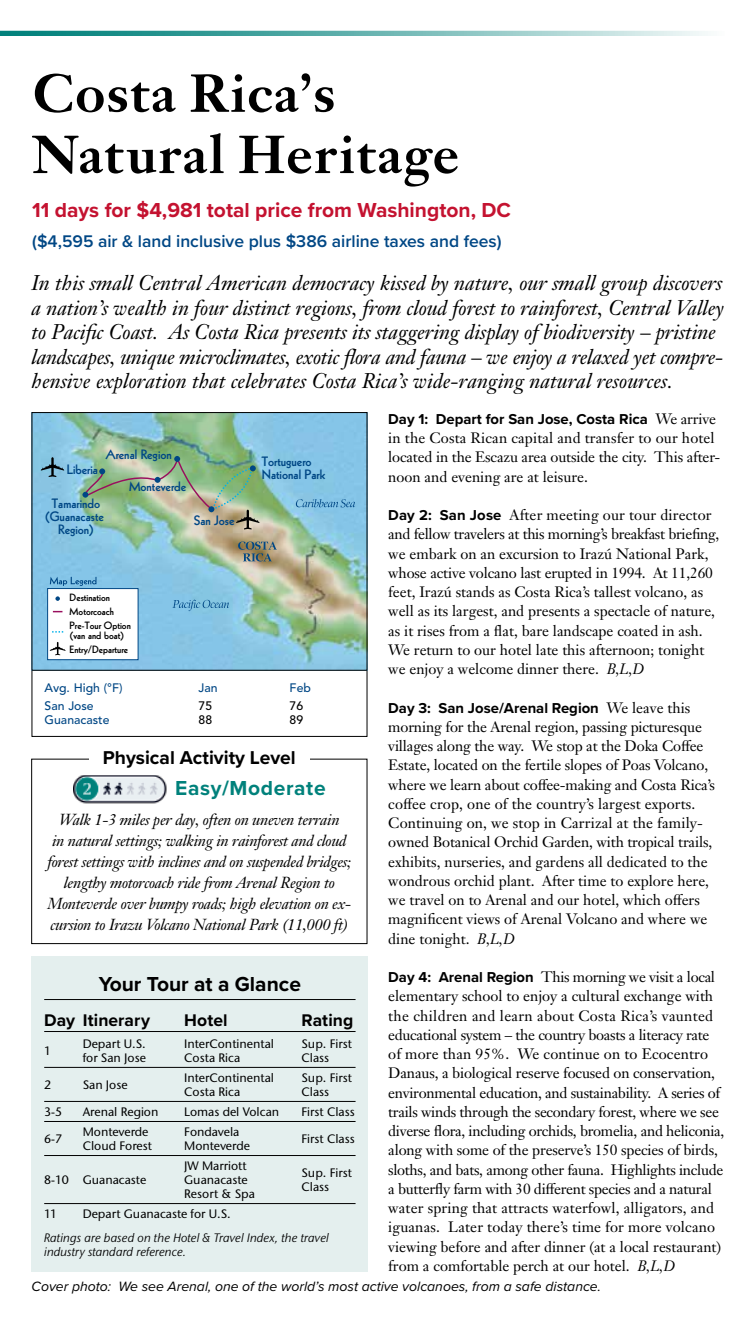
<style>
.page{position:relative;width:756px;height:1323px;background:#fff}
.page>*{position:absolute;margin:0;border:0;box-sizing:border-box;transform-origin:0 0}
.t1{font:500 56px/61.2px "Janson URW";color:#000}
.t2{font:italic 21px/24.5px "Janson Text LT Pro";letter-spacing:-.005em;color:#000}
.t3{font:700 21px "Proxima Nova";color:#c41230}
.t4{font:700 21px "Proxima Nova";color:#000}
.t5{font:700 21px "Proxima Nova";letter-spacing:.03em;color:#00817b}
.t6{font:700 19.25px "Proxima Nova";color:#000}
.t7{font:600 17.5px "Proxima Nova";color:#004785}
.t8{font:700 17.5px "Proxima Nova";letter-spacing:.005em;color:#000}
.t9{font:italic 15.75px/21px "Janson Text LT Pro";letter-spacing:-.02em;color:#000;text-align:center}
.t10{font:14.88px/19.2px "Janson Text LT Pro";color:#000}
.t11{font:700 14.88px "Proxima Nova";color:#000}
.t12{font:italic 14px "Proxima Nova";color:#000}
.t13{font:800 13.12px/13.1px "Kabel LT Pro";color:#004785;text-align:center}
.t14{font:500 12.25px/20.1px "Stone Sans ITC Std";color:#000}
.t15{font:italic 12.25px/14px "Stone Sans IIITC Pro";letter-spacing:.01em;color:#000}
.t16{font:500 12.25px "Avenir LT Pro";color:#004785}
.t17{font:500 12.25px "Avenir LT Pro";color:#000}
.t18{font:800 10.33px/14px "Kabel LT Pro";color:#000}
.s1{font-family:"Janson Text LT Pro";font-weight:400}
.s2{font-family:"Proxima Nova";font-weight:700}
.s3{font-style:italic}
</style>
<div class="page">
<div style="left:32px;top:956px;width:336px;height:315px;background:#e4efee"></div>
<hr style="left:44px;top:999px;width:312px;height:1px;background:#000">
<hr style="left:44px;top:1031px;width:312px;height:1px;background:#000">
<hr style="left:44px;top:1067px;width:312px;height:1px;background:#000">
<hr style="left:44px;top:1101px;width:312px;height:1px;background:#000">
<hr style="left:44px;top:1121px;width:312px;height:1px;background:#000">
<hr style="left:44px;top:1155px;width:312px;height:1px;background:#000">
<hr style="left:44px;top:1203px;width:312px;height:1px;background:#000">
<div style="left:32px;top:670px;width:335px;height:67px;border:1px solid #000"></div>
<img style="left:34px;top:414px;width:331px;height:255px">
<svg style="left:296px;top:499px;width:59px;height:8px"></svg>
<svg style="left:172px;top:600px;width:57px;height:11px"></svg>
<svg style="left:238px;top:542px;width:39px;height:19px"></svg>
<div style="left:48px;top:589px;width:90px;height:71px;background:#fff"></div>
<div style="left:47px;top:588px;width:91px;height:72px;border:1px solid #004785"></div>
<svg style="left:50px;top:642px;width:16px;height:13px"></svg>
<svg style="left:55px;top:596px;width:5px;height:5px"></svg>
<svg style="left:52px;top:631px;width:11px;height:2px"></svg>
<svg style="left:50px;top:577px;width:46px;height:9px"></svg>
<img style="left:82px;top:448px;width:177px;height:81px">
<svg style="left:41px;top:457px;width:23px;height:20px"></svg>
<div style="left:32px;top:412px;width:335px;height:259px;border:1px solid #000"></div>
<svg style="left:0;top:31px;width:708px;height:5px;background:#69b4b1"></svg>
<svg style="left:31px;top:758px;width:337px;height:186px"></svg>
<div style="left:89px;top:749px;width:221px;height:29px;background:#fff"></div>
<img style="left:74px;top:775px;width:93px;height:28px">
<h1 class="t1" style="left:32px;top:64px;width:429px">Costa Rica’s<br>Natural Heritage</h1>
<h2 class="t3" style="left:32px;top:194px;width:480px">11 days for $4,981 total price from Washington, DC</h2>
<p class="t7" style="left:32px;top:228px;width:471px">($4,595 air &amp; land inclusive plus $386 airline taxes and fees)</p>
<p class="t2" style="left:32px;top:271px;width:694px">In this small Central American democracy kissed by nature, our small group discovers a nation’s wealth in four distinct regions, from cloud forest to rainforest, Central Valley to Pacific Coast. As Costa Rica presents its staggering display of biodiversity – pristine landscapes, unique microclimates, exotic flora and fauna – we enjoy a relaxed yet compre&shy;hensive exploration that celebrates Costa Rica’s wide-ranging natural resources.</p>
<p class="t13" style="left:67px;top:463px;width:33px">Liberia</p>
<p class="t13" style="left:106px;top:448px;width:67px">Arenal Region</p>
<p class="t13" style="left:129px;top:480px;width:59px">Monteverde</p>
<p class="t13" style="left:45px;top:497px;width:60px">Tamarindo (Guanacaste<br>Region)</p>
<p class="t13" style="left:194px;top:514px;width:42px">San Jose</p>
<p class="t18" style="left:70px;top:591px;width:63px">Destination<br>Motorcoach<br>Pre-Tour Option</p>
<p class="t18" style="left:70px;top:629px;width:60px">(van and boat)<br>Entry/Departure</p>
<p class="t13" style="left:262px;top:455px;width:65px;text-align:left">Tortuguero<br>National Park</p>
<p class="t16" style="left:45px;top:681px;width:79px">Avg. High (°F)</p>
<p class="t16" style="left:199px;top:681px;width:21px">Jan</p>
<p class="t16" style="left:290px;top:681px;width:23px">Feb</p>
<p class="t16" style="left:45px;top:698px;width:51px">San Jose</p>
<p class="t17" style="left:199px;top:698px;width:15px">75</p>
<p class="t17" style="left:290px;top:698px;width:15px">76</p>
<p class="t16" style="left:45px;top:712px;width:66px">Guanacaste</p>
<p class="t17" style="left:199px;top:712px;width:15px">88</p>
<p class="t17" style="left:290px;top:712px;width:15px">89</p>
<p class="t6" style="left:103px;top:743px;width:194px">Physical Activity Level</p>
<h2 class="t5" style="left:175px;top:773px;width:152px">Easy/Moderate</h2>
<p class="t9" style="left:47px;top:809px;width:305px">Walk 1-3 miles per day, often on uneven terrain<br>in natural settings; walking in rainforest and cloud forest settings with inclines and on suspended bridges; lengthy motorcoach ride from Arenal Region to Monteverde over bumpy roads; high elevation on ex&shy;cursion to Irazu Volcano National Park (11,000 ft)</p>
<h2 class="t4" style="left:99px;top:969px;width:204px">Your Tour at a Glance</h2>
<p class="t8" style="left:44px;top:1007px;width:107px">Day Itinerary</p>
<p class="t8" style="left:184px;top:1007px;width:45px">Hotel</p>
<p class="t8" style="left:301px;top:1007px;width:53px">Rating</p>
<p class="t14" style="left:44px;top:1041px;width:9px">1</p>
<p class="t14" style="left:83px;top:1034px;width:65px">Depart U.S.</p>
<p class="t14" style="left:184px;top:1034px;width:91px">InterContinental</p>
<p class="t14" style="left:301px;top:1034px;width:52px">Sup. First</p>
<p class="t14" style="left:83px;top:1048px;width:65px">for San Jose</p>
<p class="t14" style="left:184px;top:1048px;width:57px">Costa Rica</p>
<p class="t14" style="left:301px;top:1048px;width:29px">Class</p>
<p class="t14" style="left:44px;top:1075px;width:9px">2</p>
<p class="t14" style="left:83px;top:1075px;width:47px">San Jose</p>
<p class="t14" style="left:184px;top:1068px;width:91px">InterContinental</p>
<p class="t14" style="left:301px;top:1068px;width:52px">Sup. First</p>
<p class="t14" style="left:184px;top:1082px;width:57px">Costa Rica</p>
<p class="t14" style="left:301px;top:1082px;width:29px">Class</p>
<p class="t14" style="left:44px;top:1102px;width:19px">3-5</p>
<p class="t14" style="left:83px;top:1102px;width:77px">Arenal Region</p>
<p class="t14" style="left:184px;top:1102px;width:97px">Lomas del Volcan</p>
<p class="t14" style="left:301px;top:1102px;width:55px">First Class</p>
<p class="t14" style="left:44px;top:1129px;width:19px">6-7</p>
<p class="t14" style="left:83px;top:1122px;width:67px">Monteverde</p>
<p class="t14" style="left:184px;top:1122px;width:57px">Fondavela</p>
<p class="t14" style="left:301px;top:1129px;width:55px">First Class</p>
<p class="t14" style="left:83px;top:1136px;width:71px">Cloud Forest</p>
<p class="t14" style="left:184px;top:1136px;width:67px">Monteverde<br>JW Marriott</p>
<p class="t14" style="left:301px;top:1163px;width:52px">Sup. First</p>
<p class="t14" style="left:44px;top:1170px;width:104px">8-10 Guanacaste</p>
<p class="t14" style="left:184px;top:1170px;width:65px">Guanacaste</p>
<p class="t14" style="left:301px;top:1177px;width:29px">Class</p>
<p class="t14" style="left:184px;top:1184px;width:72px">Resort &amp; Spa</p>
<p class="t14" style="left:44px;top:1204px;width:14px">11</p>
<p class="t14" style="left:83px;top:1204px;width:150px">Depart Guanacaste for U.S.</p>
<p class="t15" style="left:44px;top:1231px;width:286px">Ratings are based on the Hotel &amp; Travel Index, the travel industry standard reference.</p>
<p class="t11" style="left:388px;top:408px;width:329px">Day 1: Depart for San Jose, Costa Rica <span class="s1">We arrive</span></p>
<p class="t10" style="left:388px;top:428px;width:333px">in the Costa Rican capital and transfer to our hotel located in the Escazu area outside the city. This after&shy;noon and evening are at leisure.</p>
<p class="t10" style="left:388px;top:505px;width:333px"><span class="s2">Day 2: San Jose</span> After meeting our tour director and fellow travelers at this morning’s breakfast briefing, we embark on an excursion to Irazú National Park, whose active volcano last erupted in 1994. At 11,260 feet, Irazú stands as Costa Rica’s tallest volcano, as well as its largest, and presents a spectacle of nature, as it rises from a flat, bare landscape coated in ash.<br>We return to our hotel late this afternoon; tonight we enjoy a welcome dinner there. <span class="s3">B,L,D</span></p>
<p class="t11" style="left:388px;top:697px;width:304px">Day 3: San Jose/Arenal Region <span class="s1">We leave this</span></p>
<p class="t10" style="left:388px;top:717px;width:328px">morning for the Arenal region, passing picturesque villages along the way. We stop at the Doka Coffee Estate, located on the fertile slopes of Poas Volcano, where we learn about coffee-making and Costa Rica’s coffee crop, one of the country’s largest exports.<br>Continuing on, we stop in Carrizal at the family&shy;owned Botanical Orchid Garden, with tropical trails, exhibits, nurseries, and gardens all dedicated to the wondrous orchid plant. After time to explore here, we travel on to Arenal and our hotel, which offers magnificent views of Arenal Volcano and where we dine tonight. <span class="s3">B,L,D</span></p>
<p class="t10" style="left:388px;top:967px;width:338px"><span class="s2">Day 4: Arenal Region</span> This morning we visit a local elementary school to enjoy a cultural exchange with the children and learn about Costa Rica’s vaunted educational system – the country boasts a literacy rate of more than 95%. We continue on to Ecocentro Danaus, a biological reserve focused on conservation, environmental education, and sustainability. A series of trails winds through the secondary forest, where we see diverse flora, including orchids, bromelia, and heliconia, along with some of the preserve’s 150 species of birds, sloths, and bats, among other fauna. Highlights include a butterfly farm with 30 different species and a natural water spring that attracts waterfowl, alligators, and iguanas. Later today there’s time for more volcano viewing before and after dinner (at a local restaurant) from a comfortable perch at our hotel. <span class="s3">B,L,D</span></p>
<p class="t12" style="left:32px;top:1276px;width:571px">Cover photo: We see Arenal, one of the world’s most active volcanoes, from a safe distance.</p>
</div>
